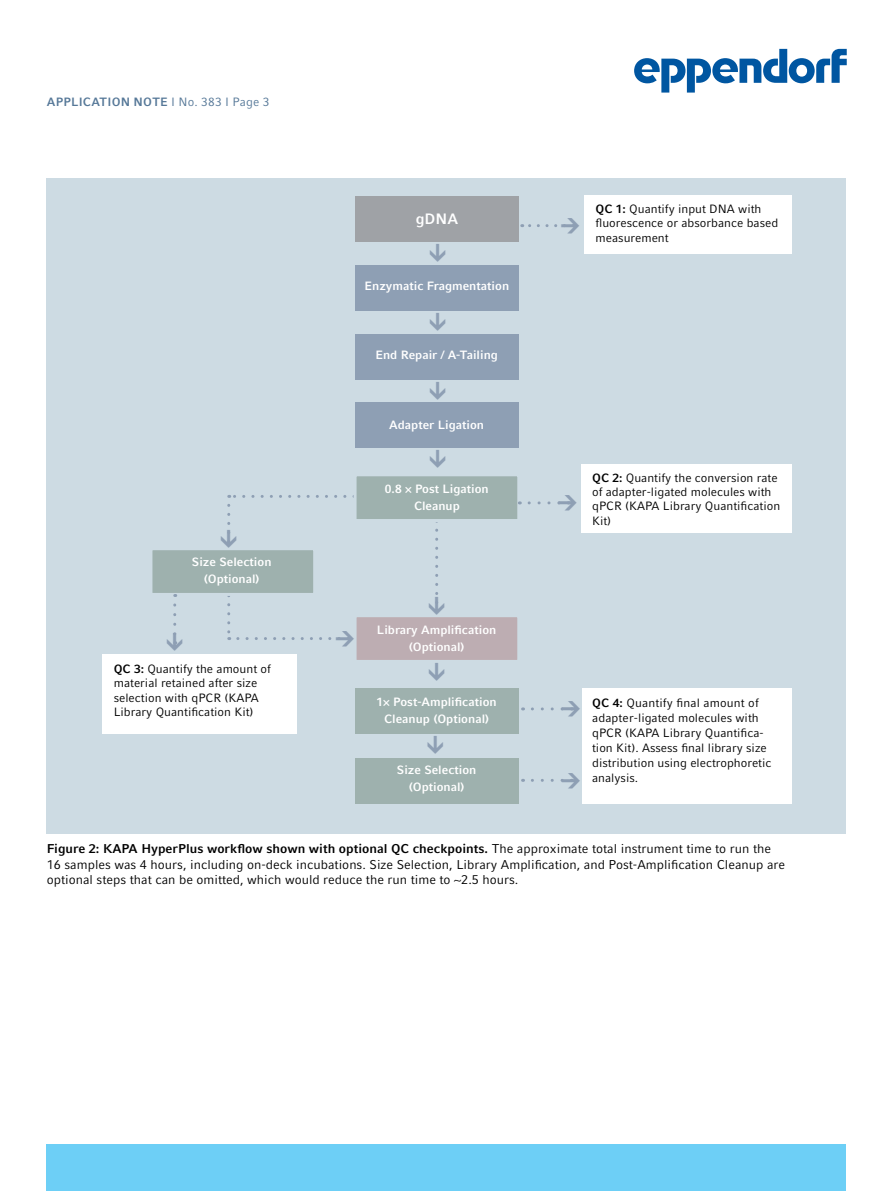
<style>
.page{position:relative;width:893px;height:1191px;background:#fff}
.page>*{position:absolute;margin:0;border:0;box-sizing:border-box;transform-origin:0 0}
.t1{font:700 15px "Compatil Factfor Eppendorf";color:#fff}
.t2{font:12.75px/15.3px "Compatil Factfor Eppendorf";color:#000}
.t3{font:12px/14.4px "Compatil Factfor Eppendorf";color:#000}
.t4{font:700 12px/16.5px "Compatil Factfor Eppendorf";color:#fff;text-align:center}
.t5{font:700 12px "Compatil Factfor Eppendorf";letter-spacing:.015em;color:#567898}
.s1{font-weight:400}
.s2{font-weight:700}
</style>
<div class="page">
<div style="left:47px;top:1144px;width:799px;height:47px;background:#6dcff6"></div>
<svg style="left:634px;top:49px;width:213px;height:44px"></svg>
<div style="left:47px;top:179px;width:799px;height:654px;background:#cddbe3"></div>
<div style="left:355px;top:196px;width:164px;height:45px;background:#9fa2a6"></div>
<div style="left:355px;top:265px;width:164px;height:45px;background:#8e9fb4"></div>
<div style="left:355px;top:334px;width:164px;height:45px;background:#8e9fb4"></div>
<div style="left:355px;top:402px;width:164px;height:46px;background:#8e9fb4"></div>
<div style="left:355px;top:688px;width:164px;height:45px;background:#9eb1ae"></div>
<div style="left:355px;top:757px;width:164px;height:46px;background:#9eb1ae"></div>
<div style="left:585px;top:196px;width:207px;height:58px;background:#fff"></div>
<div style="left:581px;top:465px;width:211px;height:68px;background:#fff"></div>
<div style="left:583px;top:688px;width:209px;height:115px;background:#fff"></div>
<div style="left:102px;top:654px;width:195px;height:79px;background:#fff"></div>
<div style="left:354px;top:473px;width:166px;height:49px;background:#9eb1ae;border:3px solid #cddbe3"></div>
<div style="left:354px;top:614px;width:166px;height:49px;background:#bdadb2;border:3px solid #cddbe3"></div>
<div style="left:149px;top:547px;width:167px;height:49px;background:#9eb1ae;border:3px solid #cddbe3"></div>
<svg style="left:173px;top:605px;width:4px;height:40px"></svg>
<svg style="left:221px;top:495px;width:223px;height:151px"></svg>
<svg style="left:529px;top:501px;width:42px;height:4px"></svg>
<svg style="left:522px;top:224px;width:54px;height:3px"></svg>
<svg style="left:532px;top:707px;width:42px;height:4px"></svg>
<svg style="left:532px;top:779px;width:42px;height:3px"></svg>
<p class="t5" style="left:47px;top:95px;width:224px">APPLICATION NOTE <span class="s1">I No. 383 I Page 3</span></p>
<p class="t4" style="left:192px;top:553px;width:81px">Size Selection (Optional)</p>
<p class="t3" style="left:114px;top:661px;width:159px"><span class="s2">QC 3:</span> Quantify the amount of material retained after size selection with qPCR (KAPA<br>Library Quantification Kit)</p>
<p class="t1" style="left:416px;top:210px;width:44px">gDNA</p>
<p class="t4" style="left:365px;top:278px;width:146px">Enzymatic Fragmentation</p>
<p class="t4" style="left:375px;top:347px;width:124px">End Repair / A-Tailing</p>
<p class="t4" style="left:389px;top:416px;width:96px">Adapter Ligation</p>
<p class="t4" style="left:385px;top:481px;width:105px">0.8 × Post Ligation<br>Cleanup</p>
<p class="t4" style="left:377px;top:621px;width:121px">Library Amplification (Optional)</p>
<p class="t4" style="left:377px;top:694px;width:122px">1× Post-Amplification<br>Cleanup (Optional)</p>
<p class="t4" style="left:397px;top:762px;width:81px">Size Selection (Optional)</p>
<p class="t3" style="left:596px;top:201px;width:184px"><span class="s2">QC 1:</span> Quantify input DNA with fluorescence or absorbance based measurement</p>
<p class="t3" style="left:592px;top:470px;width:190px"><span class="s2">QC 2:</span> Quantify the conversion rate of adapter-ligated molecules with qPCR (KAPA Library Quantification<br>Kit)</p>
<p class="t3" style="left:592px;top:695px;width:181px;line-height:15px"><span class="s2">QC 4:</span> Quantify final amount of adapter-ligated molecules with qPCR (KAPA Library Quantifica&shy;tion Kit). Assess final library size distribution using electrophoretic analysis.</p>
<p class="t2" style="left:47px;top:841px;width:740px"><span class="s2">Figure 2: KAPA HyperPlus workflow shown with optional QC checkpoints.</span> The approximate total instrument time to run the<br>16 samples was 4 hours, including on-deck incubations. Size Selection, Library Amplification, and Post-Amplification Cleanup are optional steps that can be omitted, which would reduce the run time to ~2.5 hours.</p>
</div>
